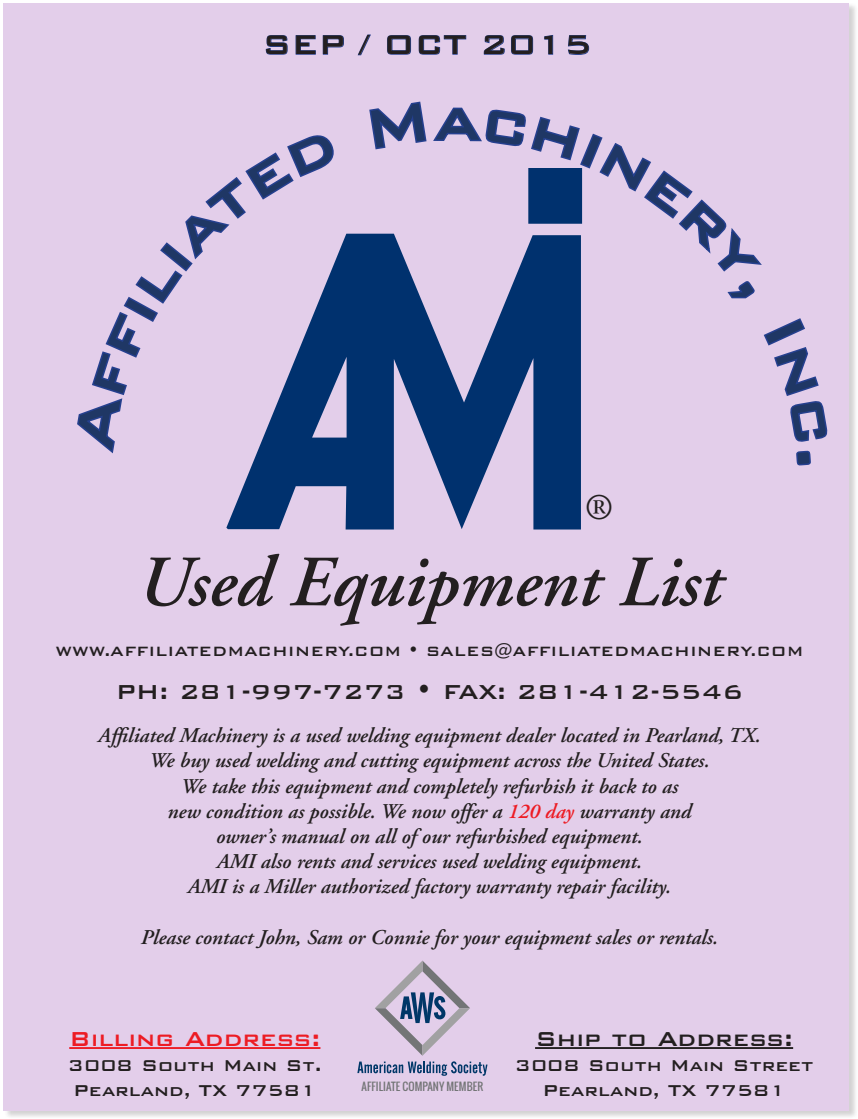
<style>
.page{position:relative;width:858px;height:1119px;background:#fff}
.page>*{position:absolute;margin:0;border:0;box-sizing:border-box;transform-origin:0 0}
.t1{font:italic 600 72px "Adobe Garamond";color:#231f20}
.t2{font:500 72px "Bank Gothic BT";color:#1f3765}
.t3{font:500 36px "Bank Gothic BT";color:#231f20}
.t4{font:36px "Times";color:#231f20}
.t5{font:500 27px "Bank Gothic BT";color:#231f20}
.t6{font:500 27px "Bank Gothic BT";color:#ed1c24}
.t7{font:italic 600 21px "Adobe Garamond";color:#231f20}
.t8{font:500 21px "Bank Gothic BT";color:#231f20}
.t9{font:500 18px "Bank Gothic BT";color:#231f20}
.t10{font:10.65px "Oswald";letter-spacing:.01em;color:#737576}
.s1{color:#ed1c24}
</style>
<div class="page">
<div style="left:3px;top:2px;width:854px;height:1117px;background:#231f20;opacity:.5"></div>
<div style="left:4px;top:3px;width:844px;height:1107px;background:#e3ceea"></div>
<hr style="left:69px;top:1047px;width:251px;height:2px;background:#ed1c24">
<hr style="left:534px;top:1047px;width:258px;height:2px;background:#231f20">
<svg style="left:265px;top:35px;width:23px;height:20px"></svg>
<svg style="left:295px;top:35px;width:21px;height:20px"></svg>
<svg style="left:322px;top:35px;width:22px;height:20px"></svg>
<svg style="left:357px;top:34px;width:14px;height:22px"></svg>
<svg style="left:387px;top:35px;width:24px;height:20px"></svg>
<svg style="left:418px;top:35px;width:48px;height:20px"></svg>
<svg style="left:483px;top:35px;width:21px;height:20px"></svg>
<svg style="left:511px;top:35px;width:22px;height:20px"></svg>
<svg style="left:544px;top:35px;width:9px;height:20px"></svg>
<svg style="left:568px;top:35px;width:21px;height:20px"></svg>
<svg style="left:226px;top:234px;width:354px;height:295px;fill:#00316e"></svg>
<svg style="left:375px;top:960px;width:95px;height:95px"></svg>
<svg style="left:357px;top:1061px;width:130px;height:14px"></svg>
<svg style="left:77px;top:135px;width:259px;height:321px"></svg>
<svg style="left:367px;top:101px;width:395px;height:202px"></svg>
<svg style="left:763px;top:318px;width:65px;height:148px"></svg>
<p class="t3" style="left:262px;top:25px;width:331px">SEP / OCT 2015</p>
<p class="t2" style="left:433px;top:81px;width:48px">a</p>
<p class="t4" style="left:585px;top:486px;width:29px">®</p>
<p class="t1" style="left:137px;top:543px;width:585px">Used Equipment List</p>
<p class="t9" style="left:56px;top:641px;width:748px">WWW.AFFILIATEDMACHINERY.COM • SALES@AFFILIATEDMACHINERY.COM</p>
<p class="t5" style="left:116px;top:677px;width:628px">PH: 281-997-7273 • FAX: 281-412-5546</p>
<p class="t7" style="left:98px;top:724px;width:663px">Affiliated Machinery is a used welding equipment dealer located in Pearland, TX.</p>
<p class="t7" style="left:149px;top:749px;width:561px">We buy used welding and cutting equipment across the United States.</p>
<p class="t7" style="left:181px;top:774px;width:498px">We take this equipment and completely refurbish it back to as</p>
<p class="t7" style="left:167px;top:799px;width:525px">new condition as possible. We now offer a <span class="s1">120 day</span> warranty and</p>
<p class="t7" style="left:216px;top:824px;width:428px">owner’s manual on all of our refurbished equipment.</p>
<p class="t7" style="left:216px;top:850px;width:427px">AMI also rents and services used welding equipment.</p>
<p class="t7" style="left:188px;top:875px;width:484px">AMI is a Miller authorized factory warranty repair facility.</p>
<p class="t7" style="left:141px;top:925px;width:578px">Please contact John, Sam or Connie for your equipment sales or rentals.</p>
<p class="t6" style="left:69px;top:1024px;width:252px">Billing Address:</p>
<p class="t8" style="left:68px;top:1054px;width:255px">3008 South Main St.</p>
<p class="t8" style="left:73px;top:1079px;width:244px">Pearland, TX 77581</p>
<p class="t10" style="left:361px;top:1078px;width:123px">AFFILIATE COMPANY MEMBER</p>
<p class="t5" style="left:534px;top:1024px;width:259px">Ship to Address:</p>
<p class="t8" style="left:514px;top:1054px;width:300px">3008 South Main Street</p>
<p class="t8" style="left:542px;top:1079px;width:244px">Pearland, TX 77581</p>
</div>
